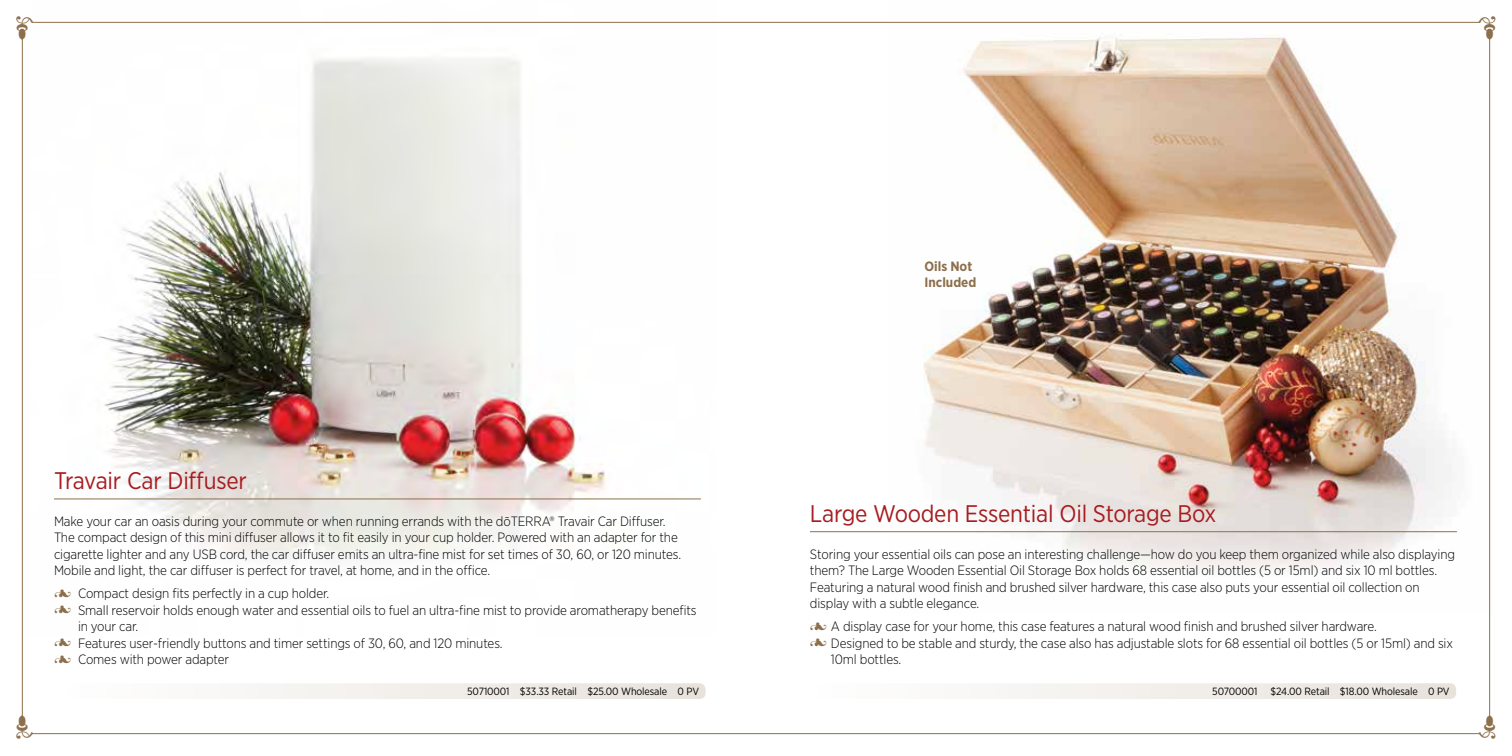
<style>
.page{position:relative;width:1512px;height:756px;background:#fff}
.page>*{position:absolute;margin:0;border:0;box-sizing:border-box;transform-origin:0 0}
.t1{font:24px "Gotham Narrow";letter-spacing:-.01em;color:#a71c20}
.t2{font:300 13.5px/16.5px "Gotham Narrow";letter-spacing:-.01em;color:#000}
.t3{font:700 13.5px/16.5px "Gotham Narrow";color:#8c6f4b}
.t4{font:10.5px "Gotham Narrow";letter-spacing:-.01em;color:#000}
.s1{color:#8c6f4b}
</style>
<div class="page">
<img style="left:33px;top:21px;width:682px;height:537px">
<hr style="left:54px;top:499px;width:647px;height:1px;background:#8c6f4b">
<div style="left:59px;top:683px;width:647px;height:16px;background:linear-gradient(to right,#fff,#e8e2db);border-radius:6px"></div>
<img style="left:890px;top:21px;width:601px;height:592px">
<hr style="left:810px;top:531px;width:647px;height:1px;background:#8c6f4b">
<div style="left:810px;top:683px;width:646px;height:16px;background:linear-gradient(to right,#fff,#e8e2db);border-radius:6px"></div>
<svg style="left:1479px;top:21px;width:12px;height:19px"></svg>
<h1 class="t1" style="left:54px;top:466px;width:194px">Travair Car Diffuser</h1>
<p class="t2" style="left:54px;top:512px;width:629px">Make your car an oasis during your commute or when running errands with the dōTERRA® Travair Car Diffuser.<br>The compact design of this mini diffuser allows it to fit easily in your cup holder. Powered with an adapter for the cigarette lighter and any USB cord, the car diffuser emits an ultra-fine mist for set times of 30, 60, or 120 minutes.<br>Mobile and light, the car diffuser is perfect for travel, at home, and in the office.</p>
<p class="t2" style="left:54px;top:585px;width:277px"><span class="s1">▲</span> Compact design fits perfectly in a cup holder.</p>
<p class="t2" style="left:78px;top:602px;width:620px;text-indent:-24px"><span class="s1">▲</span> Small reservoir holds enough water and essential oils to fuel an ultra-fine mist to provide aromatherapy benefits in your car.</p>
<p class="t2" style="left:54px;top:635px;width:450px"><span class="s1">▲</span> Features user-friendly buttons and timer settings of 30, 60, and 120 minutes.</p>
<p class="t2" style="left:54px;top:651px;width:177px"><span class="s1">▲</span> Comes with power adapter</p>
<p class="t4" style="left:467px;top:685px;width:233px">50710001 $33.33 Retail $25.00 Wholesale 0 PV</p>
<p class="t3" style="left:924px;top:257px;width:53px">Oils Not<br>Included</p>
<h1 class="t1" style="left:810px;top:498px;width:408px">Large Wooden Essential Oil Storage Box</h1>
<p class="t2" style="left:810px;top:545px;width:647px">Storing your essential oils can pose an interesting challenge—how do you keep them organized while also displaying them? The Large Wooden Essential Oil Storage Box holds 68 essential oil bottles (5 or 15ml) and six 10 ml bottles.<br>Featuring a natural wood finish and brushed silver hardware, this case also puts your essential oil collection on display with a subtle elegance.</p>
<p class="t2" style="left:810px;top:618px;width:568px"><span class="s1">▲</span> A display case for your home, this case features a natural wood finish and brushed silver hardware.</p>
<p class="t2" style="left:831px;top:634px;width:624px;text-indent:-21px"><span class="s1">▲</span> Designed to be stable and sturdy, the case also has adjustable slots for 68 essential oil bottles (5 or 15ml) and six<br>10ml bottles.</p>
<p class="t4" style="left:1212px;top:685px;width:239px">50700001 $24.00 Retail $18.00 Wholesale 0 PV</p>
</div>
